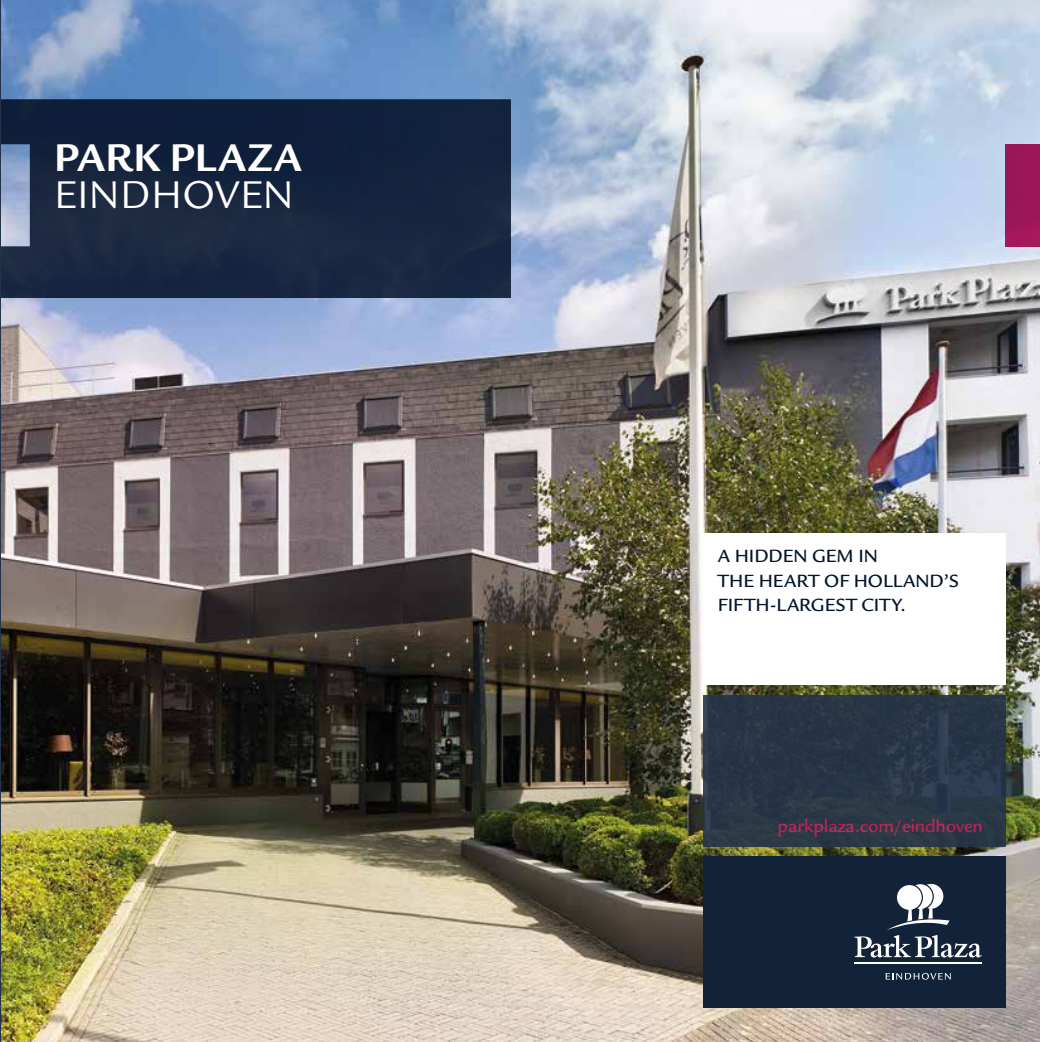
<style>
.page{position:relative;width:1040px;height:1042px;background:#fff}
.page>*{position:absolute;margin:0;border:0;box-sizing:border-box;transform-origin:0 0}
.t1{font:700 42px "Legacy San ITC";letter-spacing:.02em;color:#fff}
.t2{font:42px "Legacy San ITC";letter-spacing:.015em;color:#fff}
.t3{font:19.25px/24.5px "Legacy San ITC Medi SC";color:#02152a}
.t4{font:500 19.25px "Legacy San ITC";letter-spacing:-.01em;color:#ca1c5f}
</style>
<div class="page">
<img style="left:1px;top:0;width:1039px;height:1042px">
<svg style="left:1px;top:99px;width:510px;height:199px;background:#1a2843"></svg>
<hr style="left:0;top:0;width:1px;height:1042px;background:#24334a">
<div style="left:703px;top:856px;width:302px;height:151px;background:#122339"></div>
<div style="left:703px;top:695px;width:302px;height:151px;background:#24334a"></div>
<div style="left:703px;top:533px;width:302px;height:151px;background:#fff"></div>
<hr style="left:855px;top:962px;width:127px;height:1px;background:#fff">
<svg style="left:854px;top:884px;width:128px;height:73px"></svg>
<svg style="left:885px;top:973px;width:66px;height:6px"></svg>
<div style="left:1005px;top:144px;width:35px;height:102px;background:#9c1759"></div>
<h1 class="t1" style="left:54px;top:133px;width:249px">PARK PLAZA</h1>
<h1 class="t2" style="left:54px;top:171px;width:241px">EINDHOVEN</h1>
<p class="t3" style="left:718px;top:544px;width:242px">A HIDDEN GEM IN<br>THE HEART OF HOLLAND’S<br>FIFTH-LARGEST CITY.</p>
<p class="t4" style="left:777px;top:815px;width:207px">parkplaza.com/eindhoven</p>
</div>
